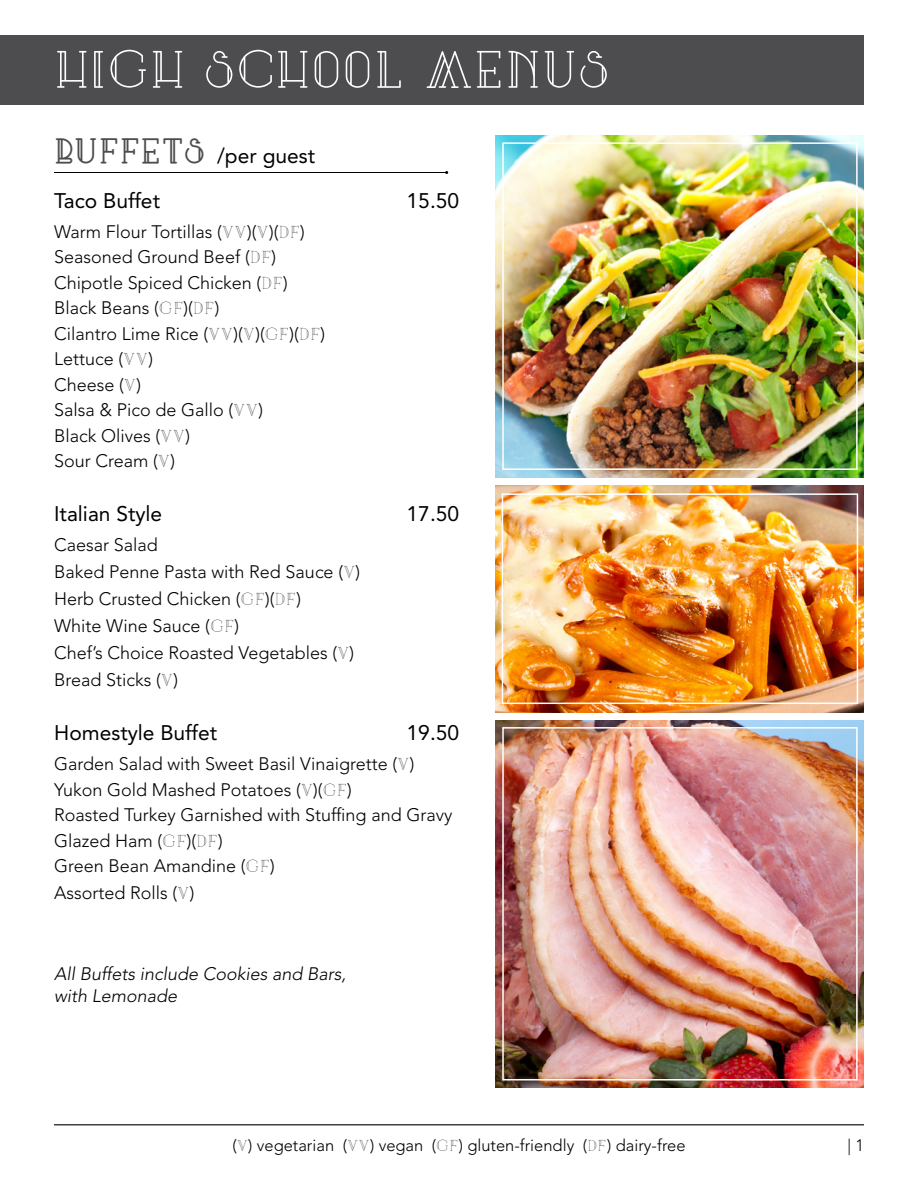
<style>
.page{position:relative;width:918px;height:1188px;background:#fff}
.page>*{position:absolute;margin:0;border:0;box-sizing:border-box;transform-origin:0 0}
.t1{font:500 54px "Decani";color:#fff}
.t2{font:21px/45px "Avenir LT Std";color:#000}
.t3{font:300 18px/25.5px "Avenir LT Std";color:#000}
.t4{font:italic 300 18px/21.6px "Avenir LT Std";color:#000}
.t5{font:300 16.5px "Avenir LT Std";color:#000}
.s1{font-family:"Decani";font-weight:700;font-size:36px;color:#4d4d4f}
.s2{font-family:"Decani"}
</style>
<div class="page">
<hr style="left:54px;top:1124px;width:810px;height:2px;background:#414042">
<div style="left:0;top:35px;width:864px;height:69px;background:#4d4d4f"></div>
<img style="left:496px;top:135px;width:368px;height:342px">
<div style="left:502px;top:142px;width:356px;height:328px;border:2px solid #fff"></div>
<img style="left:496px;top:720px;width:368px;height:368px">
<div style="left:502px;top:727px;width:356px;height:354px;border:2px solid #fff"></div>
<hr style="left:54px;top:172px;width:393px;height:1px;background:#000">
<img style="left:496px;top:486px;width:368px;height:226px">
<div style="left:502px;top:493px;width:356px;height:211px;border:2px solid #fff"></div>
<h1 class="t1" style="left:54px;top:40px;width:558px">HIGH SCHOOL MENUS</h1>
<p class="t2" style="left:54px;top:133px;width:263px"><span class="s1">BuffetS</span> /per guest<br>Taco Buffet</p>
<p class="t2" style="left:407px;top:178px;width:54px">15.50</p>
<p class="t3" style="left:54px;top:219px;width:273px">Warm Flour Tortillas (<span class="s2">VV</span>)(<span class="s2">V</span>)(<span class="s2">DF</span>)<br>Seasoned Ground Beef (<span class="s2">DF</span>)<br>Chipotle Spiced Chicken (<span class="s2">DF</span>)<br>Black Beans (<span class="s2">GF</span>)(<span class="s2">DF</span>)<br>Cilantro Lime Rice (<span class="s2">VV</span>)(<span class="s2">V</span>)(<span class="s2">GF</span>)(<span class="s2">DF</span>)<br>Lettuce (<span class="s2">VV</span>)<br>Cheese (<span class="s2">V</span>)<br>Salsa &amp; Pico de Gallo (<span class="s2">VV</span>)<br>Black Olives (<span class="s2">VV</span>)<br>Sour Cream (<span class="s2">V</span>)</p>
<p class="t2" style="left:54px;top:492px;width:110px">Italian Style</p>
<p class="t2" style="left:407px;top:492px;width:54px">17.50</p>
<p class="t3" style="left:54px;top:532px;width:308px;line-height:27px">Caesar Salad<br>Baked Penne Pasta with Red Sauce (<span class="s2">V</span>)<br>Herb Crusted Chicken (<span class="s2">GF</span>)(<span class="s2">DF</span>)<br>White Wine Sauce (<span class="s2">GF</span>)<br>Chef’s Choice Roasted Vegetables (<span class="s2">V</span>)<br>Bread Sticks (<span class="s2">V</span>)</p>
<p class="t2" style="left:54px;top:711px;width:165px">Homestyle Buffet</p>
<p class="t2" style="left:407px;top:711px;width:54px">19.50</p>
<p class="t3" style="left:54px;top:751px;width:400px">Garden Salad with Sweet Basil Vinaigrette (<span class="s2">V</span>)<br>Yukon Gold Mashed Potatoes (<span class="s2">V</span>)(<span class="s2">GF</span>)<br>Roasted Turkey Garnished with Stuffing and Gravy<br>Glazed Ham (<span class="s2">GF</span>)(<span class="s2">DF</span>)<br>Green Bean Amandine (<span class="s2">GF</span>)<br>Assorted Rolls (<span class="s2">V</span>)</p>
<p class="t4" style="left:54px;top:964px;width:294px">All Buffets include Cookies and Bars, with Lemonade</p>
<p class="t5" style="left:232px;top:1136px;width:455px">(<span class="s2">V</span>) vegetarian (<span class="s2">VV</span>) vegan (<span class="s2">GF</span>) gluten-friendly (<span class="s2">DF</span>) dairy-free</p>
<p class="t5" style="left:847px;top:1136px;width:18px">| 1</p>
</div>
